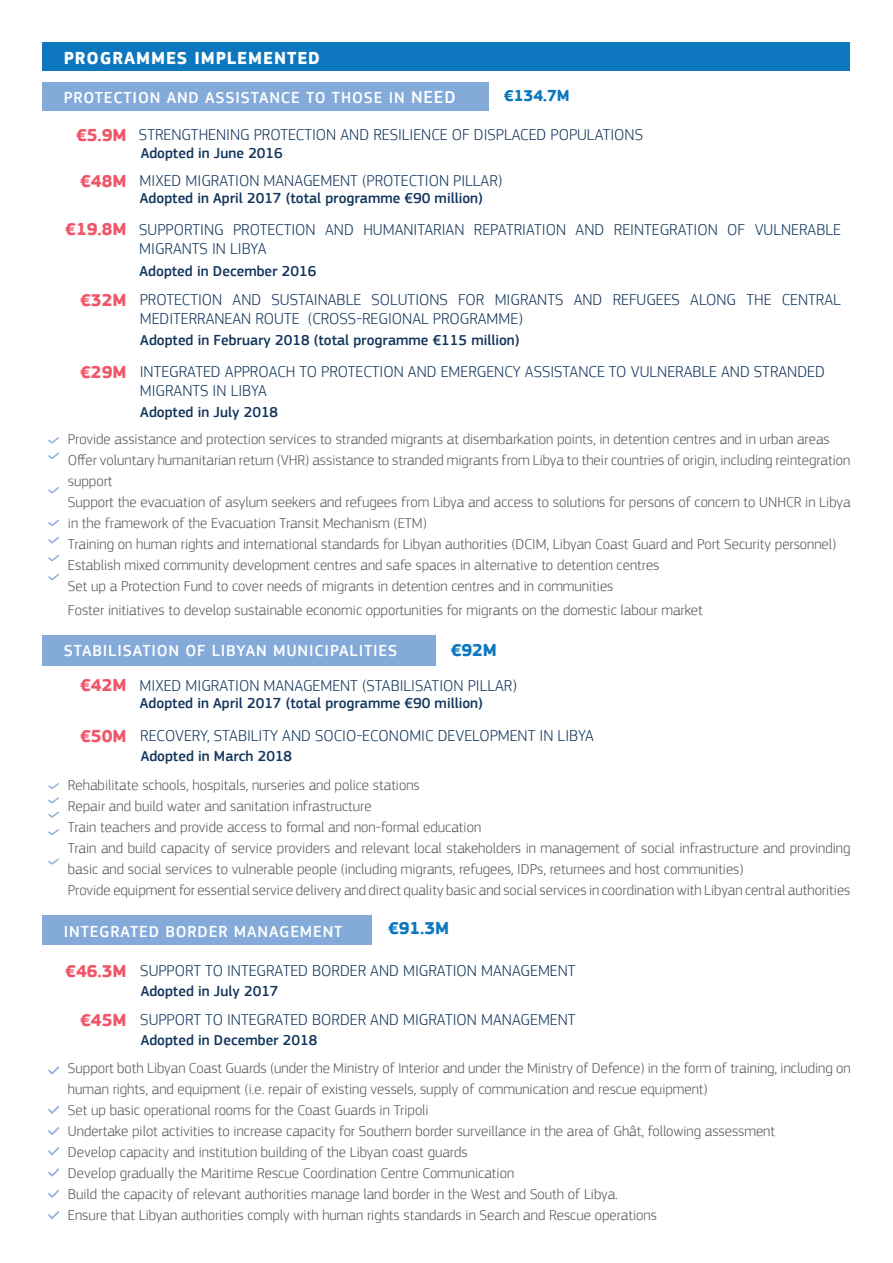
<style>
.page{position:relative;width:893px;height:1263px;background:#fff}
.page>*{position:absolute;margin:0;border:0;box-sizing:border-box;transform-origin:0 0}
.t1{font:700 18px "EC Square Sans Pro";letter-spacing:.05em;color:#fff}
.t2{font:700 18px "EC Square Sans Pro";color:#f05568}
.t3{font:700 18px "EC Square Sans Pro";color:#0c77be}
.t4{font:300 16.5px/19.5px "EC Square Sans Pro";color:#12355c}
.t5{font:500 16.5px "EC Square Sans Pro";letter-spacing:.05em;color:#fff}
.t6{font:700 16.5px "EC Square Sans Pro";color:#0c77be}
.t7{font:300 15px/21px "EC Square Sans Pro";color:#57585a}
.t8{font:500 15px "EC Square Sans Pro";color:#12355c}
.s1{font-size:18px}
.s2{font-weight:700;font-size:18px;color:#f05568}
</style>
<div class="page">
<div style="left:43px;top:83px;width:446px;height:28px;background:#83aad9"></div>
<div style="left:43px;top:43px;width:807px;height:28px;background:#0c77be"></div>
<svg style="left:48px;top:437px;width:11px;height:7px"></svg>
<svg style="left:48px;top:487px;width:11px;height:6px"></svg>
<svg style="left:48px;top:520px;width:11px;height:6px"></svg>
<svg style="left:48px;top:453px;width:11px;height:6px"></svg>
<svg style="left:48px;top:537px;width:11px;height:6px"></svg>
<svg style="left:48px;top:555px;width:11px;height:6px"></svg>
<svg style="left:48px;top:574px;width:11px;height:6px"></svg>
<div style="left:43px;top:635px;width:393px;height:30px;background:#83aad9"></div>
<div style="left:43px;top:915px;width:329px;height:30px;background:#83aad9"></div>
<svg style="left:48px;top:1066px;width:11px;height:8px"></svg>
<svg style="left:48px;top:1106px;width:11px;height:8px"></svg>
<svg style="left:48px;top:783px;width:11px;height:6px"></svg>
<svg style="left:48px;top:812px;width:11px;height:6px"></svg>
<svg style="left:48px;top:829px;width:11px;height:6px"></svg>
<svg style="left:48px;top:797px;width:11px;height:6px"></svg>
<svg style="left:48px;top:858px;width:11px;height:6px"></svg>
<svg style="left:48px;top:1127px;width:11px;height:8px"></svg>
<svg style="left:48px;top:1147px;width:11px;height:8px"></svg>
<svg style="left:48px;top:1168px;width:11px;height:8px"></svg>
<svg style="left:48px;top:1190px;width:11px;height:8px"></svg>
<svg style="left:48px;top:1211px;width:11px;height:8px"></svg>
<p class="t1" style="left:64px;top:47px;width:258px">PROGRAMMES IMPLEMENTED</p>
<p class="t5" style="left:64px;top:88px;width:393px">PROTECTION AND ASSISTANCE TO THOSE IN <span class="s1">NEED</span></p>
<p class="t6" style="left:504px;top:86px;width:67px">€134.7M</p>
<p class="t2" style="left:76px;top:125px;width:52px">€5.9M</p>
<p class="t4" style="left:139px;top:125px;width:506px">STRENGTHENING PROTECTION AND RESILIENCE OF DISPLACED POPULATIONS</p>
<p class="t8" style="left:141px;top:144px;width:144px">Adopted in June 2016</p>
<p class="t4" style="left:80px;top:171px;width:424px"><span class="s2">€48M</span> MIXED MIGRATION MANAGEMENT (PROTECTION PILLAR)</p>
<p class="t8" style="left:140px;top:190px;width:344px">Adopted in April 2017 (total programme €90 million)</p>
<p class="t4" style="left:139px;top:219px;width:703px;text-indent:-74px"><span class="s2">€19.8M</span> SUPPORTING PROTECTION AND HUMANITARIAN REPATRIATION AND REINTEGRATION OF VULNERABLE<br>MIGRANTS IN LIBYA</p>
<p class="t8" style="left:140px;top:262px;width:178px">Adopted in December 2016</p>
<p class="t4" style="left:140px;top:290px;width:702px">PROTECTION AND SUSTAINABLE SOLUTIONS FOR MIGRANTS AND REFUGEES ALONG THE CENTRAL<br>MEDITERRANEAN ROUTE (CROSS-REGIONAL PROGRAMME)</p>
<p class="t2" style="left:80px;top:289px;width:48px">€32M</p>
<p class="t2" style="left:80px;top:361px;width:48px">€29M</p>
<p class="t8" style="left:140px;top:331px;width:381px">Adopted in February 2018 (total programme €115 million)</p>
<p class="t4" style="left:140px;top:362px;width:687px">INTEGRATED APPROACH TO PROTECTION AND EMERGENCY ASSISTANCE TO VULNERABLE AND STRANDED<br>MIGRANTS IN LIBYA</p>
<p class="t8" style="left:140px;top:403px;width:139px">Adopted in July 2018</p>
<p class="t7" style="left:68px;top:429px;width:784px">Provide assistance and protection services to stranded migrants at disembarkation points, in detention centres and in urban areas Offer voluntary humanitarian return (VHR) assistance to stranded migrants from Libya to their countries of origin, including reintegration support<br>Support the evacuation of asylum seekers and refugees from Libya and access to solutions for persons of concern to UNHCR in Libya in the framework of the Evacuation Transit Mechanism (ETM)<br>Training on human rights and international standards for Libyan authorities (DCIM, Libyan Coast Guard and Port Security personnel)<br>Establish mixed community development centres and safe spaces in alternative to detention centres<br>Set up a Protection Fund to cover needs of migrants in detention centres and in communities</p>
<p class="t7" style="left:68px;top:600px;width:636px">Foster initiatives to develop sustainable economic opportunities for migrants on the domestic labour market</p>
<p class="t5" style="left:64px;top:641px;width:335px">STABILISATION OF LIBYAN MUNICIPALITIES</p>
<p class="t3" style="left:451px;top:639px;width:48px">€92M</p>
<p class="t4" style="left:80px;top:675px;width:438px"><span class="s2">€42M</span> MIXED MIGRATION MANAGEMENT (STABILISATION PILLAR)</p>
<p class="t8" style="left:140px;top:694px;width:344px">Adopted in April 2017 (total programme €90 million)</p>
<p class="t4" style="left:80px;top:726px;width:515px"><span class="s2">€50M</span> RECOVERY, STABILITY AND SOCIO-ECONOMIC DEVELOPMENT IN LIBYA</p>
<p class="t8" style="left:141px;top:747px;width:153px">Adopted in March 2018</p>
<p class="t7" style="left:68px;top:774px;width:784px">Rehabilitate schools, hospitals, nurseries and police stations<br>Repair and build water and sanitation infrastructure<br>Train teachers and provide access to formal and non-formal education<br>Train and build capacity of service providers and relevant local stakeholders in management of social infrastructure and provinding basic and social services to vulnerable people (including migrants, refugees, IDPs, returnees and host communities)<br>Provide equipment for essential service delivery and direct quality basic and social services in coordination with Libyan central authorities</p>
<p class="t5" style="left:64px;top:921px;width:280px">INTEGRATED BORDER MANAGEMENT</p>
<p class="t3" style="left:388px;top:918px;width:63px">€91.3M</p>
<p class="t4" style="left:65px;top:961px;width:512px"><span class="s2">€46.3M</span> SUPPORT TO INTEGRATED BORDER AND MIGRATION MANAGEMENT</p>
<p class="t8" style="left:141px;top:982px;width:139px">Adopted in July 2017</p>
<p class="t4" style="left:80px;top:1010px;width:497px"><span class="s2">€45M</span> SUPPORT TO INTEGRATED BORDER AND MIGRATION MANAGEMENT</p>
<p class="t8" style="left:141px;top:1031px;width:178px">Adopted in December 2018</p>
<p class="t7" style="left:68px;top:1057px;width:784px">Support both Libyan Coast Guards (under the Ministry of Interior and under the Ministry of Defence) in the form of training, including on human rights, and equipment (i.e. repair of existing vessels, supply of communication and rescue equipment)<br>Set up basic operational rooms for the Coast Guards in Tripoli<br>Undertake pilot activities to increase capacity for Southern border surveillance in the area of Ghât, following assessment<br>Develop capacity and institution building of the Libyan coast guards<br>Develop gradually the Maritime Rescue Coordination Centre Communication<br>Build the capacity of relevant authorities manage land border in the West and South of Libya.<br>Ensure that Libyan authorities comply with human rights standards in Search and Rescue operations</p>
</div>
